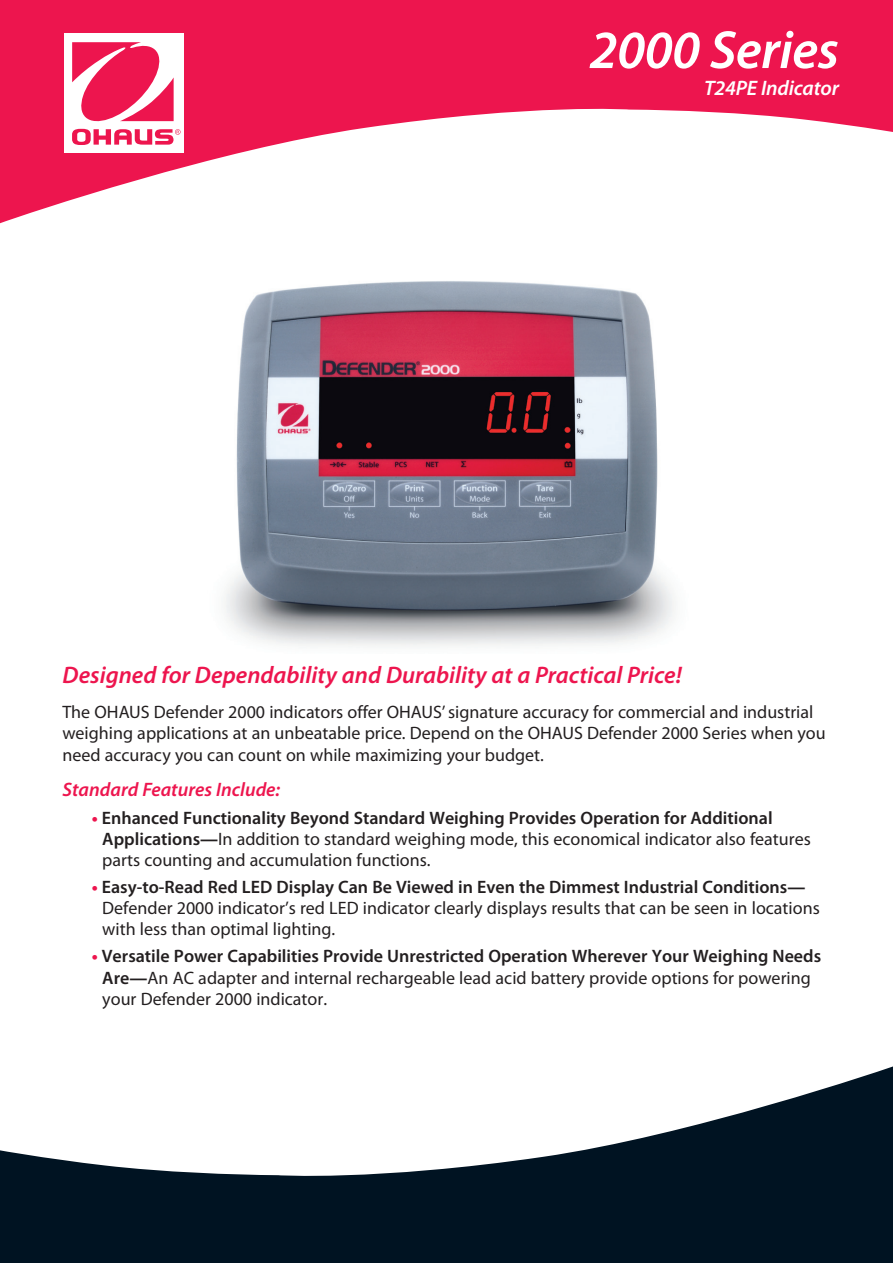
<style>
.page{position:relative;width:893px;height:1263px;background:#fff}
.page>*{position:absolute;margin:0;border:0;box-sizing:border-box;transform-origin:0 0}
.t1{font:italic 600 54px "Myriad Pro";letter-spacing:-.01em;color:#fff}
.Cover_Headline_Text{font:italic 600 24px "Myriad Pro";color:#ed154e}
.t2{font:italic 600 21px "Myriad Pro";letter-spacing:-.01em;color:#fff}
.Cover_Standard_Featu{font:italic 600 19.5px "Myriad Pro";color:#ed154e}
.Cover_Bullet_Point_T{font:18px/21.3px "Myriad Pro";color:#231f20}
.Cover_Copy_Text{font:18px/21.6px "Myriad Pro";color:#231f20}
.s1{font-weight:700;color:#ed154e}
.s2{font-weight:600}
.s3{font-weight:700}
</style>
<div class="page">
<svg style="left:0;top:1066px;width:893px;height:197px;fill:#001322"></svg>
<svg style="left:0;top:0;width:893px;height:224px;fill:#ed154e"></svg>
<div style="left:64px;top:34px;width:119px;height:119px;background:#fff"></div>
<svg style="left:62px;top:35px;width:119px;height:110px"></svg>
<img style="left:225px;top:281px;width:449px;height:365px">
<h1 class="t1" style="left:590px;top:16px;width:251px">2000 Series</h1>
<p class="t2" style="left:704px;top:75px;width:136px">T24PE Indicator</p>
<p class="Cover_Headline_Text" style="left:63px;top:660px;width:621px">Designed for Dependability and Durability at a Practical Price!</p>
<p class="Cover_Copy_Text" style="left:63px;top:701px;width:765px">The OHAUS Defender 2000 indicators offer OHAUS’ signature accuracy for commercial and industrial weighing applications at an unbeatable price. Depend on the OHAUS Defender 2000 Series when you need accuracy you can count on while maximizing your budget.</p>
<p class="Cover_Standard_Featu" style="left:63px;top:776px;width:219px">Standard Features Include:</p>
<p class="Cover_Bullet_Point_T" style="left:102px;top:806px;width:710px;text-indent:-11px"><span class="s1">•</span> <span class="s2">Enhanced Functionality Beyond Standard Weighing Provides Operation for Additional<br>Applications</span><span class="s3">—</span>In addition to standard weighing mode, this economical indicator also features parts counting and accumulation functions.</p>
<p class="Cover_Bullet_Point_T" style="left:102px;top:876px;width:719px;text-indent:-11px"><span class="s1">•</span> <span class="s2">Easy-to-Read Red LED Display Can Be Viewed in Even the Dimmest Industrial Conditions</span><span class="s3">—<br></span>Defender 2000 indicator’s red LED indicator clearly displays results that can be seen in locations with less than optimal lighting.</p>
<p class="Cover_Bullet_Point_T" style="left:102px;top:945px;width:720px;text-indent:-11px"><span class="s1">•</span> <span class="s2">Versatile Power Capabilities Provide Unrestricted Operation Wherever Your Weighing Needs<br>Are</span><span class="s3">—</span>An AC adapter and internal rechargeable lead acid battery provide options for powering your Defender 2000 indicator.</p>
</div>
